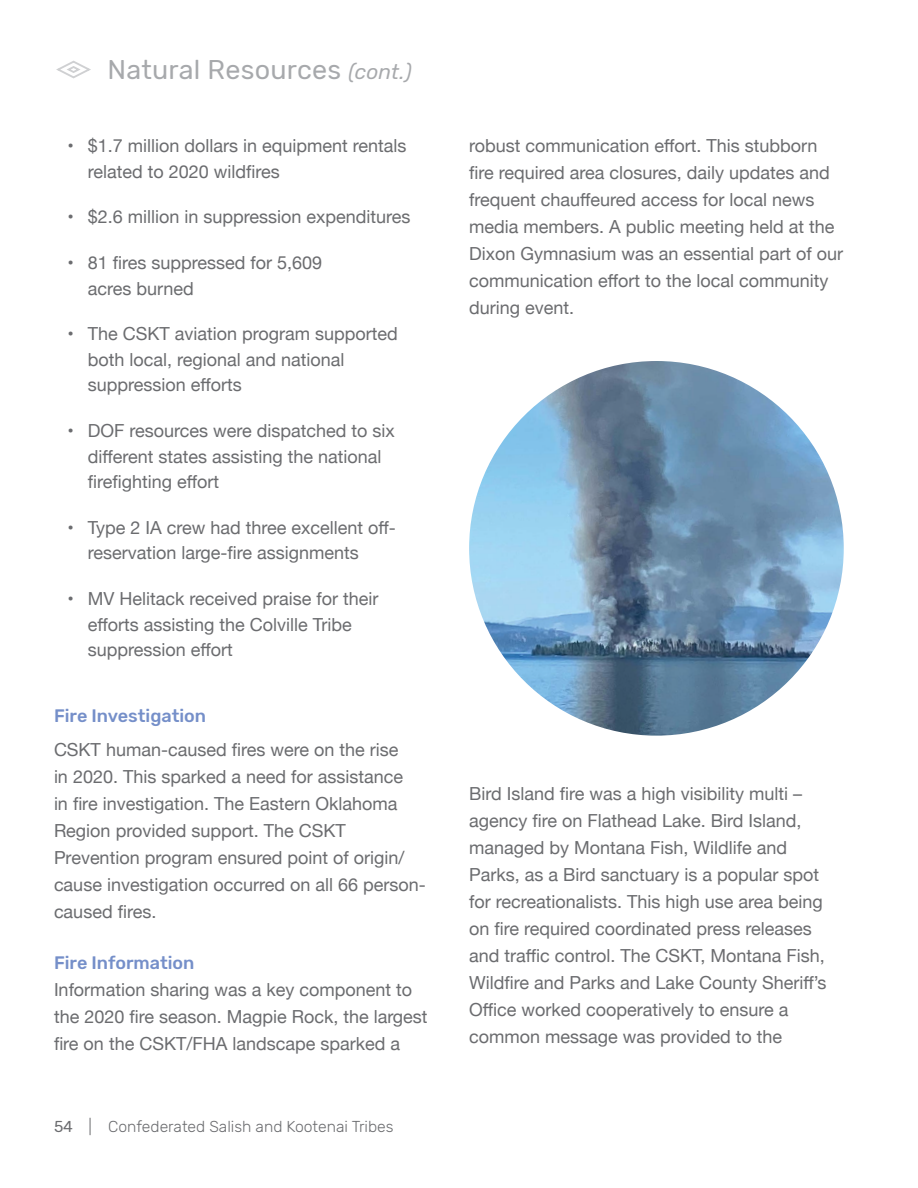
<style>
.page{position:relative;width:918px;height:1188px;background:#fff}
.page>*{position:absolute;margin:0;border:0;box-sizing:border-box;transform-origin:0 0}
.t1{font:27px "Rubik";letter-spacing:.01em;color:#a7a9ac}
.t2{font:18px/27px "Helvetica Neue";color:#6b6c6f}
.t3{font:500 18px "Rubik";color:#758fc9}
.t4{font:300 15.75px "Rubik";color:#6b6c6f}
.s1{font-style:italic;font-size:21px}
.s2{font-weight:400}
</style>
<div class="page">
<img style="left:469px;top:361px;width:375px;height:375px;border-radius:187px">
<div style="left:57px;top:61px;width:33px;height:17px;border:2px solid #cfd0d2;border-radius:50%"></div>
<svg style="left:66px;top:65px;width:17px;height:9px"></svg>
<h1 class="t1" style="left:107px;top:55px;width:306px">Natural Resources <span class="s1">(cont.)</span></h1>
<p class="t2" style="left:88px;top:134px;width:320px;line-height:25.5px;text-indent:-20px">• $1.7 million dollars in equipment rentals related to 2020 wildfires</p>
<p class="t2" style="left:68px;top:205px;width:345px">• $2.6 million in suppression expenditures</p>
<p class="t2" style="left:88px;top:251px;width:236px;line-height:25.5px;text-indent:-20px">• 81 fires suppressed for 5,609 acres burned</p>
<p class="t2" style="left:88px;top:322px;width:312px;line-height:25.5px;text-indent:-20px">• The CSKT aviation program supported both local, regional and national suppression efforts</p>
<p class="t2" style="left:88px;top:419px;width:309px;line-height:25.5px;text-indent:-20px">• DOF resources were dispatched to six different states assisting the national firefighting effort</p>
<p class="t2" style="left:88px;top:516px;width:310px;line-height:25.5px;text-indent:-20px">• Type 2 IA crew had three excellent off&shy;reservation large-fire assignments</p>
<p class="t2" style="left:88px;top:587px;width:292px;line-height:25.5px;text-indent:-20px">• MV Helitack received praise for their efforts assisting the Colville Tribe suppression effort</p>
<p class="t3" style="left:54px;top:706px;width:154px">Fire Investigation</p>
<p class="t2" style="left:54px;top:737px;width:373px">CSKT human-caused fires were on the rise<br>in 2020. This sparked a need for assistance<br>in fire investigation. The Eastern Oklahoma Region provided support. The CSKT Prevention program ensured point of origin/ cause investigation occurred on all 66 person&shy;caused fires.</p>
<p class="t3" style="left:54px;top:952px;width:142px">Fire Information</p>
<p class="t2" style="left:54px;top:977px;width:375px">Information sharing was a key component to the 2020 fire season. Magpie Rock, the largest fire on the CSKT/FHA landscape sparked a</p>
<p class="t4" style="left:54px;top:1118px;width:341px"><span class="s2">54</span> | Confederated Salish and Kootenai Tribes</p>
<p class="t2" style="left:469px;top:133px;width:376px">robust communication effort. This stubborn fire required area closures, daily updates and frequent chauffeured access for local news media members. A public meeting held at the Dixon Gymnasium was an essential part of our communication effort to the local community during event.</p>
<p class="t2" style="left:469px;top:781px;width:359px">Bird Island fire was a high visibility multi – agency fire on Flathead Lake. Bird Island, managed by Montana Fish, Wildlife and Parks, as a Bird sanctuary is a popular spot for recreationalists. This high use area being on fire required coordinated press releases and traffic control. The CSKT, Montana Fish, Wildfire and Parks and Lake County Sheriff’s Office worked cooperatively to ensure a common message was provided to the</p>
</div>
